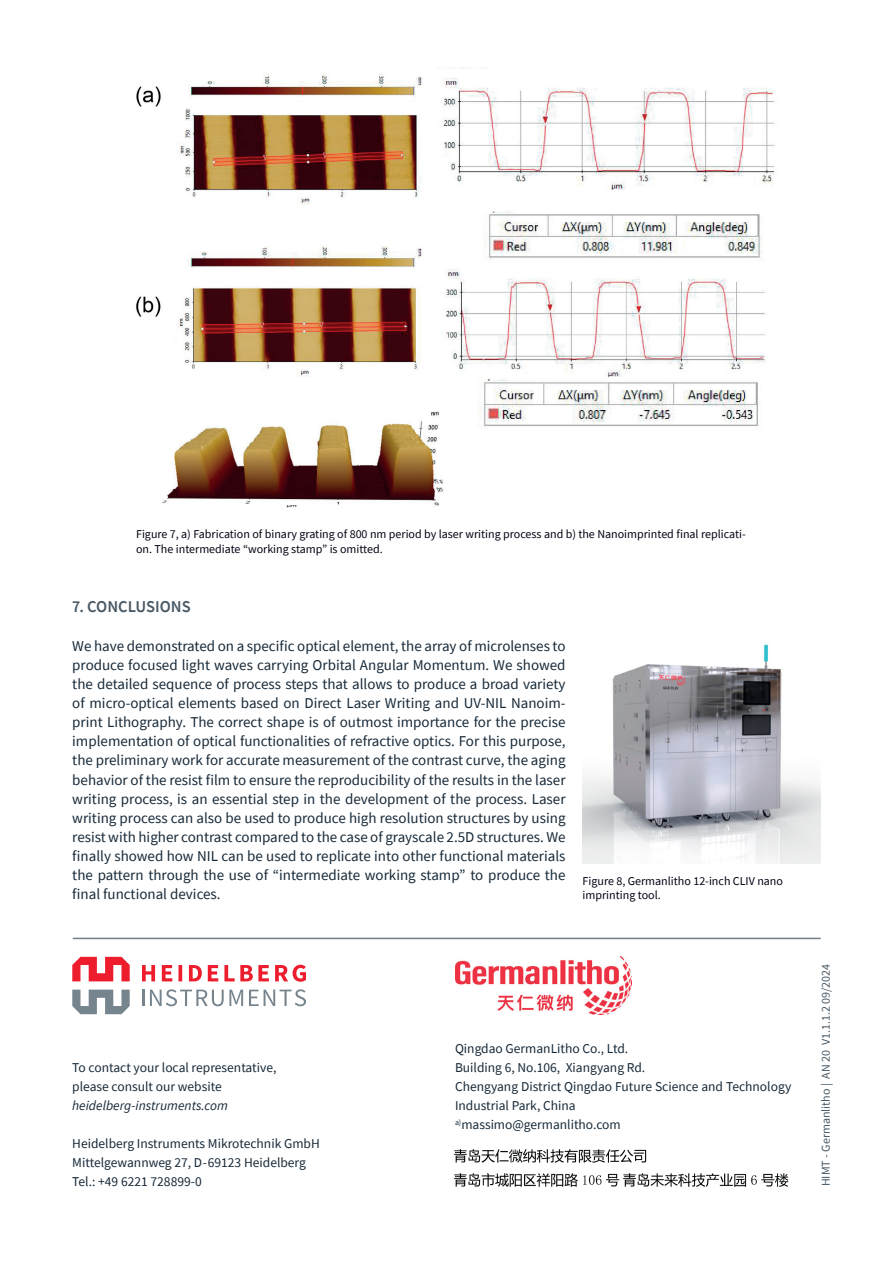
<style>
.page{position:relative;width:893px;height:1263px;background:#fff}
.page>*{position:absolute;margin:0;border:0;box-sizing:border-box;transform-origin:0 0}
.t1{font:600 16.5px "Source Sans Pro";color:#475865}
.t2{font:15px/19.2px "Source Sans Pro";color:#172938;text-align:justify}
.t3{font:13.5px/19.2px "Source Sans Pro";color:#172938}
.t4{font:italic 13.5px "Source Sans Pro";color:#172938}
.t5{font:12px/14.4px "Source Sans Pro";color:#000212}
.t6{font:12px "Source Sans Pro";color:#475865}
</style>
<div class="page">
<svg style="left:72px;top:990px;width:58px;height:24px"></svg>
<svg style="left:142px;top:990px;width:2px;height:16px"></svg>
<svg style="left:150px;top:989px;width:93px;height:17px"></svg>
<svg style="left:249px;top:989px;width:57px;height:17px"></svg>
<svg style="left:72px;top:957px;width:234px;height:25px"></svg>
<hr style="left:73px;top:938px;width:748px;height:1px;background:#727f8a">
<img style="left:455px;top:957px;width:177px;height:57px">
<img style="left:454px;top:1149px;width:335px;height:38px">
<img style="left:583px;top:644px;width:238px;height:219px">
<img style="left:136px;top:67px;width:640px;height:441px">
<p class="t5" style="left:136px;top:527px;width:611px">Figure 7, a) Fabrication of binary grating of 800 nm period by laser writing process and b) the Nanoimprinted final replicati&shy;on. The intermediate “working stamp” is omitted.</p>
<p class="t1" style="left:72px;top:596px;width:120px">7. CONCLUSIONS</p>
<p class="t2" style="left:72px;top:636px;width:495px">We have demonstrated on a specific optical element, the array of microlenses to produce focused light waves carrying Orbital Angular Momentum. We showed the detailed sequence of process steps that allows to produce a broad variety of micro-optical elements based on Direct Laser Writing and UV-NIL Nanoim&shy;print Lithography. The correct shape is of outmost importance for the precise implementation of optical functionalities of refractive optics. For this purpose, the preliminary work for accurate measurement of the contrast curve, the aging behavior of the resist film to ensure the reproducibility of the results in the laser writing process, is an essential step in the development of the process. Laser writing process can also be used to produce high resolution structures by using resist with higher contrast compared to the case of grayscale 2.5D structures. We finally showed how NIL can be used to replicate into other functional materials the pattern through the use of “intermediate working stamp” to produce the final functional devices.</p>
<p class="t5" style="left:583px;top:874px;width:202px">Figure 8, Germanlitho 12-inch CLIV nano imprinting tool.</p>
<p class="t3" style="left:72px;top:1057px;width:206px">To contact your local representative, please consult our website</p>
<p class="t4" style="left:72px;top:1097px;width:157px">heidelberg-instruments.com</p>
<p class="t3" style="left:72px;top:1134px;width:249px">Heidelberg Instruments Mikrotechnik GmbH<br>Mittelgewannweg 27, D-69123 Heidelberg<br>Tel.: +49 6221 728899-0</p>
<p class="t3" style="left:455px;top:1038px;width:338px">Qingdao GermanLitho Co., Ltd.<br>Building 6, No.106, Xiangyang Rd.<br>Chengyang District Qingdao Future Science and Technology Industrial Park, China<br><sup>a)</sup>massimo@germanlitho.com</p>
<p class="t6" style="left:818px;top:1186px;width:224px;rotate:-90deg">HIMT - Germanlitho | AN 20 V1.1.1.2 09/2024</p>
</div>
